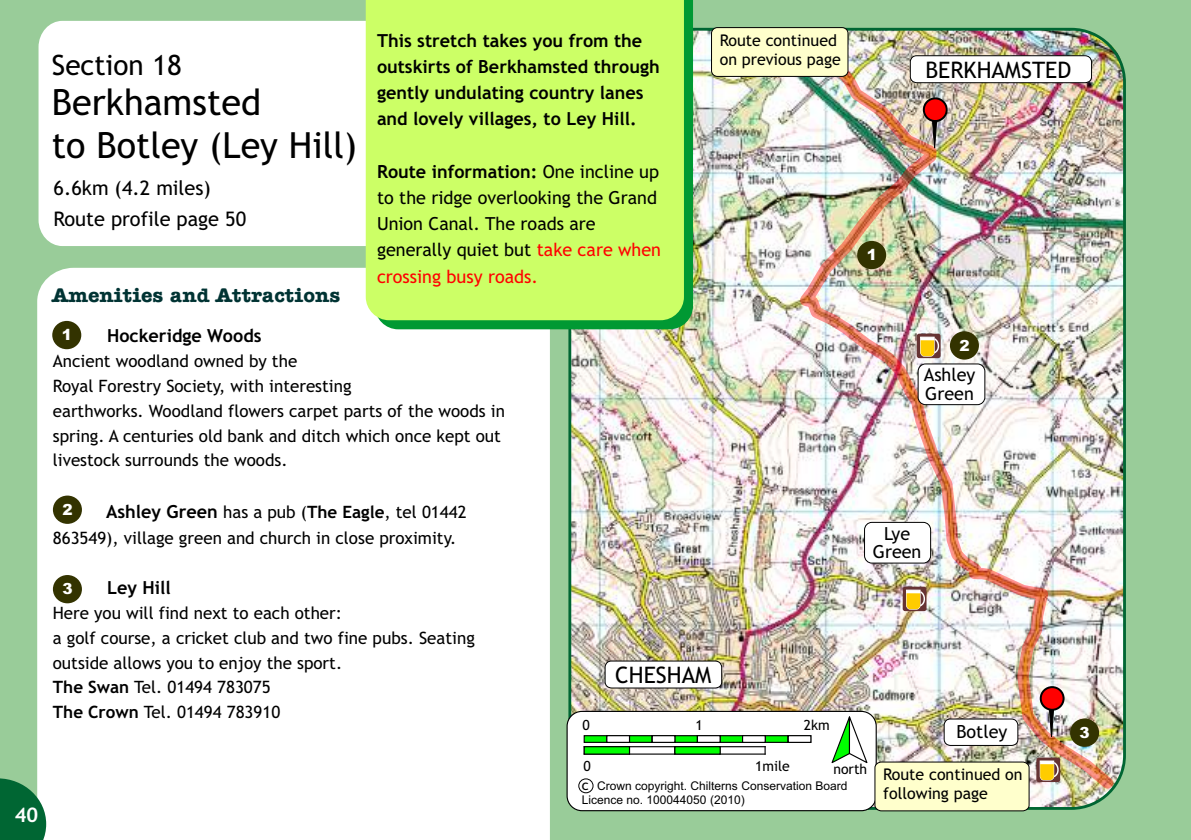
<style>
.page{position:relative;width:1191px;height:840px;background:#fff}
.page>*{position:absolute;margin:0;border:0;box-sizing:border-box;transform-origin:0 0}
.t1{font:36px/42.2px "Trebuchet MS";color:#000}
.t2{font:28px "Trebuchet MS";color:#000}
.t3{font:22.6px "Trebuchet MS";color:#000}
.t4{font:20px/30.8px "Trebuchet MS";color:#000}
.t5{font:700 20px "Amer Typewriter IT Cby BT";color:#033}
.t6{font:700 20px "Trebuchet MS";color:#fff}
.t7{font:18px/26.2px "Trebuchet MS";color:#000}
.t8{font:700 18px/26.2px "Trebuchet MS";color:#000}
.t9{font:17px/24.8px "Trebuchet MS";color:#000}
.t10{font:16px/18.8px "Trebuchet MS";color:#000}
.t11{font:italic 900 15.4px "Arial";color:#fff}
.t12{font:14px "Trebuchet MS";color:#000}
.t13{font:12px/14px "Arial";color:#000}
.s1{font-weight:700}
.s2{color:#f00}
.s3{font-weight:700;font-size:18px}
</style>
<div class="page">
<div style="left:0;top:0;width:1191px;height:839px;background:#9c9"></div>
<div style="left:37px;top:268px;width:513px;height:571px;background:#fff"></div>
<img style="left:570px;top:32px;width:535px;height:775px">
<img style="left:733px;top:27px;width:389px;height:771px">
<div style="left:39px;top:21px;width:497px;height:225px;background:#fff;border-radius:25px"></div>
<svg style="left:375px;top:0;width:318px;height:329px;background:#0a9c38"></svg>
<svg style="left:0;top:777px;width:46px;height:62px;background:#267e4f"></svg>
<svg style="left:909px;top:55px;width:183px;height:28px;background:#ebebea"></svg>
<svg style="left:922px;top:97px;width:25px;height:25px"></svg>
<svg style="left:931px;top:120px;width:6px;height:39px"></svg>
<svg style="left:1039px;top:685px;width:25px;height:25px"></svg>
<svg style="left:1048px;top:708px;width:6px;height:39px"></svg>
<svg style="left:604px;top:660px;width:118px;height:28px;background:#ebebea"></svg>
<div style="left:711px;top:27px;width:137px;height:50px;background:#ffc;border:1px solid #000;border-radius:6px"></div>
<div style="left:916px;top:333px;width:24px;height:25px;background:#633;border-radius:2px"></div>
<svg style="left:920px;top:336px;width:20px;height:20px"></svg>
<div style="left:902px;top:586px;width:24px;height:24px;background:#633;border-radius:2px"></div>
<svg style="left:906px;top:589px;width:19px;height:20px"></svg>
<div style="left:1036px;top:757px;width:24px;height:24px;background:#633;border-radius:2px"></div>
<svg style="left:1039px;top:760px;width:20px;height:20px"></svg>
<div style="left:917px;top:363px;width:68px;height:41px;background:#fff;border:1px solid #000;border-radius:7px"></div>
<div style="left:864px;top:522px;width:67px;height:41px;background:#fff;border:1px solid #000;border-radius:7px"></div>
<div style="left:52px;top:321px;width:29px;height:28px;background:#330;border-radius:50%"></div>
<div style="left:857px;top:241px;width:29px;height:28px;background:#330;border-radius:50%"></div>
<div style="left:53px;top:495px;width:29px;height:28px;background:#330;border-radius:50%"></div>
<div style="left:53px;top:574px;width:29px;height:29px;background:#330;border-radius:50%"></div>
<div style="left:950px;top:331px;width:29px;height:28px;background:#330;border-radius:50%"></div>
<div style="left:1070px;top:718px;width:29px;height:28px;background:#330;border-radius:50%"></div>
<div style="left:566px;top:710px;width:310px;height:100px;background:#fff;border:1px solid #000;border-radius:15px"></div>
<svg style="left:583px;top:735px;width:229px;height:19px"></svg>
<div style="left:578px;top:778px;width:15px;height:14px;border:1px solid #000;border-radius:50%"></div>
<img style="left:830px;top:710px;width:200px;height:101px">
<div style="left:366px;top:0;width:318px;height:320px;background:#cf6"></div>
<p class="t6" style="left:15px;top:806px;width:25px">40</p>
<h2 class="t2" style="left:52px;top:54px;width:131px">Section 18</h2>
<h1 class="t1" style="left:52px;top:85px;width:307px">Berkhamsted<br>to Botley (Ley Hill)</h1>
<p class="t4" style="left:54px;top:174px;width:194px">6.6km (4.2 miles)<br>Route profile page 50</p>
<p class="t5" style="left:52px;top:286px;width:290px">Amenities and Attractions</p>
<p class="t8" style="left:377px;top:29px;width:284px">This stretch takes you from the outskirts of Berkhamsted through gently undulating country lanes and lovely villages, to Ley Hill.</p>
<p class="t7" style="left:377px;top:160px;width:286px"><span class="s1">Route information:</span> One incline up to the ridge overlooking the Grand<br>Union Canal. The roads are generally quiet but <span class="s2">take care when crossing busy roads.</span></p>
<p class="t10" style="left:720px;top:32px;width:123px">Route continued on previous page</p>
<h3 class="t3" style="left:925px;top:61px;width:147px">BERKHAMSTED</h3>
<p class="t11" style="left:866px;top:249px;width:12px">1</p>
<p class="t8" style="left:107px;top:324px;width:156px">Hockeridge Woods</p>
<p class="t9" style="left:53px;top:350px;width:454px">Ancient woodland owned by the<br>Royal Forestry Society, with interesting<br>earthworks. Woodland flowers carpet parts of the woods in spring. A centuries old bank and ditch which once kept out livestock surrounds the woods.</p>
<p class="t9" style="left:53px;top:501px;width:415px;text-indent:53px"><span class="s3">Ashley Green</span> has a pub (<span class="s1">The Eagle</span>, tel 01442<br>863549), village green and church in close proximity.</p>
<p class="t8" style="left:107px;top:576px;width:65px">Ley Hill</p>
<p class="t9" style="left:53px;top:602px;width:423px">Here you will find next to each other:<br>a golf course, a cricket club and two fine pubs. Seating outside allows you to enjoy the sport.<br><span class="s1">The Swan</span> Tel. 01494 783075<br><span class="s1">The Crown</span> Tel. 01494 783910</p>
<p class="t11" style="left:62px;top:329px;width:12px">1</p>
<p class="t11" style="left:62px;top:503px;width:12px">2</p>
<p class="t11" style="left:62px;top:583px;width:12px">3</p>
<p class="t11" style="left:959px;top:339px;width:12px">2</p>
<p class="t7" style="left:923px;top:367px;width:53px;line-height:18.4px">Ashley<br>Green</p>
<h3 class="t3" style="left:615px;top:665px;width:97px">CHESHAM</h3>
<p class="t7" style="left:873px;top:525px;width:50px;line-height:18.4px;text-align:center">Lye<br>Green</p>
<p class="t12" style="left:582px;top:719px;width:9px">0</p>
<p class="t12" style="left:695px;top:719px;width:9px">1</p>
<p class="t12" style="left:804px;top:719px;width:28px">2km</p>
<p class="t12" style="left:583px;top:760px;width:9px">0</p>
<p class="t12" style="left:755px;top:760px;width:36px">1mile</p>
<p class="t12" style="left:833px;top:763px;width:35px">north</p>
<p class="t12" style="left:582px;top:779px;width:8px">c</p>
<p class="t13" style="left:582px;top:779px;width:267px;text-indent:15px">Crown copyright. Chilterns Conservation Board<br>Licence no. 100044050 (2010)</p>
<p class="t7" style="left:956px;top:719px;width:52px">Botley</p>
<p class="t10" style="left:883px;top:766px;width:141px">Route continued on following page</p>
<p class="t11" style="left:1079px;top:726px;width:12px">3</p>
</div>
